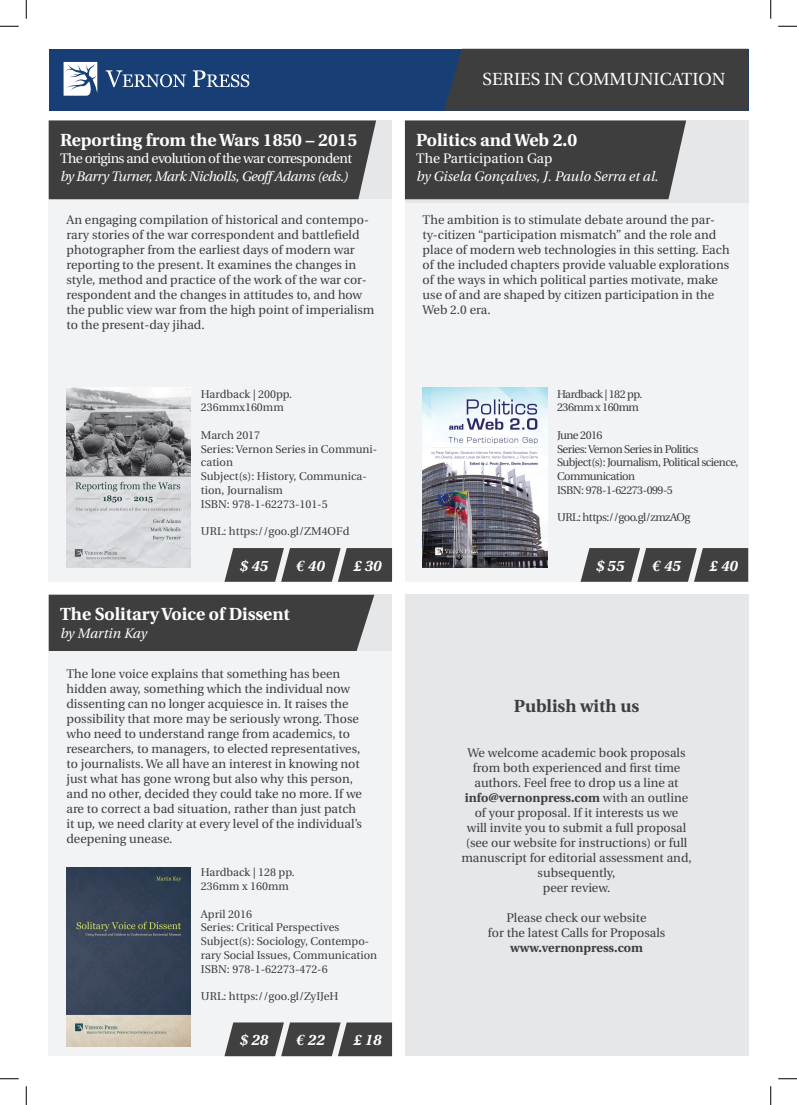
<style>
.page{position:relative;width:797px;height:1105px;background:#fff}
.page>*{position:absolute;margin:0;border:0;box-sizing:border-box;transform-origin:0 0}
.t1{font:700 17.5px "Utopia";color:#fff}
.t2{font:17.5px "Utopia";color:#fff}
.t3{font:700 17.5px "Utopia";color:#3e3e3f}
.t4{font:italic 700 15px "Utopia";color:#fff}
.t5{font:italic 13.75px "Utopia";letter-spacing:-.015em;color:#fff}
.t6{font:13.75px "Utopia";letter-spacing:-.04em;color:#fff}
.t7{font:13.75px "Utopia";color:#fff}
.t8{font:12.5px/15px "Utopia";color:#3e3e3f}
.t9{font:700 12.5px "Utopia";color:#3e3e3f}
.t10{font:11.25px/13.8px "Utopia";color:#3e3e3f}
.t11{font:11.25px/13.8px "Utopia";letter-spacing:-.045em;color:#3e3e3f}
.s1{font-family:"Minion Pro";font-size:16.25px}
.s2{font-weight:700}
</style>
<div class="page">
<div style="left:49px;top:49px;width:699px;height:62px;background:#183f75"></div>
<div style="left:49px;top:120px;width:343px;height:462px;background:#f2f3f4"></div>
<div style="left:405px;top:120px;width:343px;height:462px;background:#f2f3f4"></div>
<div style="left:49px;top:595px;width:343px;height:461px;background:#f2f3f4"></div>
<div style="left:405px;top:595px;width:343px;height:461px;background:#e6e7e9"></div>
<div style="left:49px;top:120px;width:343px;height:79px;background:#e6e7e9"></div>
<div style="left:405px;top:120px;width:343px;height:83px;background:#e6e7e9"></div>
<div style="left:49px;top:595px;width:343px;height:56px;background:#e6e7e9"></div>
<div style="left:49px;top:120px;width:327px;height:79px;background:#3e3e3f"></div>
<div style="left:405px;top:120px;width:281px;height:79px;background:#3e3e3f"></div>
<div style="left:49px;top:595px;width:325px;height:56px;background:#3e3e3f"></div>
<svg style="left:224px;top:548px;width:168px;height:34px;background:#535353"></svg>
<svg style="left:580px;top:548px;width:168px;height:34px;background:#535353"></svg>
<svg style="left:224px;top:1022px;width:168px;height:34px;background:#545454"></svg>
<svg style="left:106px;top:70px;width:80px;height:17px"></svg>
<svg style="left:193px;top:70px;width:56px;height:17px"></svg>
<svg style="left:64px;top:62px;width:33px;height:34px"></svg>
<div style="left:444px;top:49px;width:304px;height:62px;background:#3e3e3f"></div>
<img style="left:66px;top:388px;width:125px;height:179px">
<img style="left:422px;top:388px;width:125px;height:179px">
<img style="left:66px;top:868px;width:125px;height:179px">
<svg style="left:0;top:25px;width:19px;height:2px"></svg>
<svg style="left:778px;top:25px;width:19px;height:2px"></svg>
<svg style="left:0;top:1078px;width:19px;height:1px"></svg>
<svg style="left:778px;top:1078px;width:19px;height:1px"></svg>
<svg style="left:25px;top:0;width:2px;height:19px"></svg>
<svg style="left:25px;top:1086px;width:2px;height:19px"></svg>
<svg style="left:770px;top:0;width:1px;height:19px"></svg>
<svg style="left:770px;top:1086px;width:1px;height:19px"></svg>
<h1 class="t1" style="left:60px;top:130px;width:299px">Reporting from the Wars 1850 – 2015</h1>
<p class="t6" style="left:60px;top:151px;width:293px">The origins and evolution of the war correspondent</p>
<p class="t5" style="left:60px;top:168px;width:289px">by Barry Turner, Mark Nicholls, Geoff Adams (eds.)</p>
<p class="t8" style="left:66px;top:213px;width:309px">An engaging compilation of historical and contempo&shy;rary stories of the war correspondent and battlefield photographer from the earliest days of modern war reporting to the present. It examines the changes in style, method and practice of the work of the war cor&shy;respondent and the changes in attitudes to, and how the public view war from the high point of imperialism to the present-day jihad.</p>
<p class="t10" style="left:201px;top:387px;width:93px">Hardback | 200pp.<br>236mmx160mm</p>
<p class="t10" style="left:201px;top:428px;width:178px">March 2017<br>Series: Vernon Series in Communi&shy;cation<br>Subject(s): History, Communica&shy;tion, Journalism<br>ISBN: 978-1-62273-101-5</p>
<p class="t10" style="left:201px;top:525px;width:150px">URL: https://goo.gl/ZM4OFd</p>
<h1 class="t2" style="left:482px;top:70px;width:244px">SERIES IN COMMUNICATION</h1>
<h1 class="t2" style="left:533px;top:70px;width:194px">SERIES IN ECONOMICS</h1>
<h1 class="t1" style="left:416px;top:130px;width:163px">Politics and Web 2.0</h1>
<p class="t7" style="left:416px;top:151px;width:138px">The Participation Gap</p>
<p class="t5" style="left:416px;top:168px;width:243px">by Gisela Gonçalves, J. Paulo Serra et al.</p>
<p class="t8" style="left:422px;top:213px;width:308px">The ambition is to stimulate debate around the par&shy;ty-citizen “participation mismatch” and the role and place of modern web technologies in this setting. Each of the included chapters provide valuable explorations of the ways in which political parties motivate, make use of and are shaped by citizen participation in the Web 2.0 era.</p>
<p class="t11" style="left:557px;top:387px;width:87px">Hardback | 182 pp.<br>236mm x 160mm</p>
<p class="t11" style="left:557px;top:428px;width:183px">June 2016<br>Series: Vernon Series in Politics<br>Subject(s): Journalism, Political science,<br>Communication<br>ISBN: 978-1-62273-099-5</p>
<p class="t11" style="left:557px;top:511px;width:135px">URL: https://goo.gl/zmzAOg</p>
<p class="t4" style="left:239px;top:557px;width:30px">$ 45</p>
<p class="t4" style="left:595px;top:557px;width:30px">$ 55</p>
<p class="t4" style="left:296px;top:557px;width:29px"><span class="s1">€</span>40</p>
<p class="t4" style="left:652px;top:557px;width:29px"><span class="s1">€</span>45</p>
<p class="t4" style="left:352px;top:557px;width:30px">£ 30</p>
<p class="t4" style="left:708px;top:557px;width:30px">£ 40</p>
<h1 class="t1" style="left:60px;top:604px;width:231px">The Solitary Voice of Dissent</h1>
<p class="t5" style="left:60px;top:625px;width:88px">by Martin Kay</p>
<p class="t8" style="left:66px;top:667px;width:297px">The lone voice explains that something has been hidden away, something which the individual now dissenting can no longer acquiesce in. It raises the possibility that more may be seriously wrong. Those who need to understand range from academics, to researchers, to managers, to elected representatives, to journalists. We all have an interest in knowing not just what has gone wrong but also why this person, and no other, decided they could take no more. If we are to correct a bad situation, rather than just patch it up, we need clarity at every level of the individual’s deepening unease.</p>
<p class="t10" style="left:201px;top:866px;width:95px">Hardback | 128 pp.<br>236mm x 160mm</p>
<p class="t10" style="left:201px;top:907px;width:178px">April 2016<br>Series: Critical Perspectives<br>Subject(s): Sociology, Contempo&shy;rary Social Issues, Communication<br>ISBN: 978-1-62273-472-6</p>
<p class="t10" style="left:201px;top:989px;width:139px">URL: https://goo.gl/ZyIJeH</p>
<p class="t4" style="left:239px;top:1031px;width:30px">$ 28</p>
<p class="t4" style="left:296px;top:1031px;width:29px"><span class="s1">€</span>22</p>
<p class="t4" style="left:352px;top:1031px;width:30px">£ 18</p>
<h1 class="t3" style="left:514px;top:696px;width:127px">Publish with us</h1>
<p class="t8" style="left:461px;top:746px;width:232px;text-align:center">We welcome academic book proposals from both experienced and first time authors. Feel free to drop us a line at <span class="s2">info@vernonpress.com</span> with an outline of your proposal. If it interests us we<br>will invite you to submit a full proposal (see our website for instructions) or full manuscript for editorial assessment and, subsequently,<br>peer review.</p>
<p class="t8" style="left:488px;top:911px;width:179px;text-align:center">Please check our website<br>for the latest Calls for Proposals</p>
<p class="t9" style="left:510px;top:941px;width:134px">www.vernonpress.com</p>
</div>
